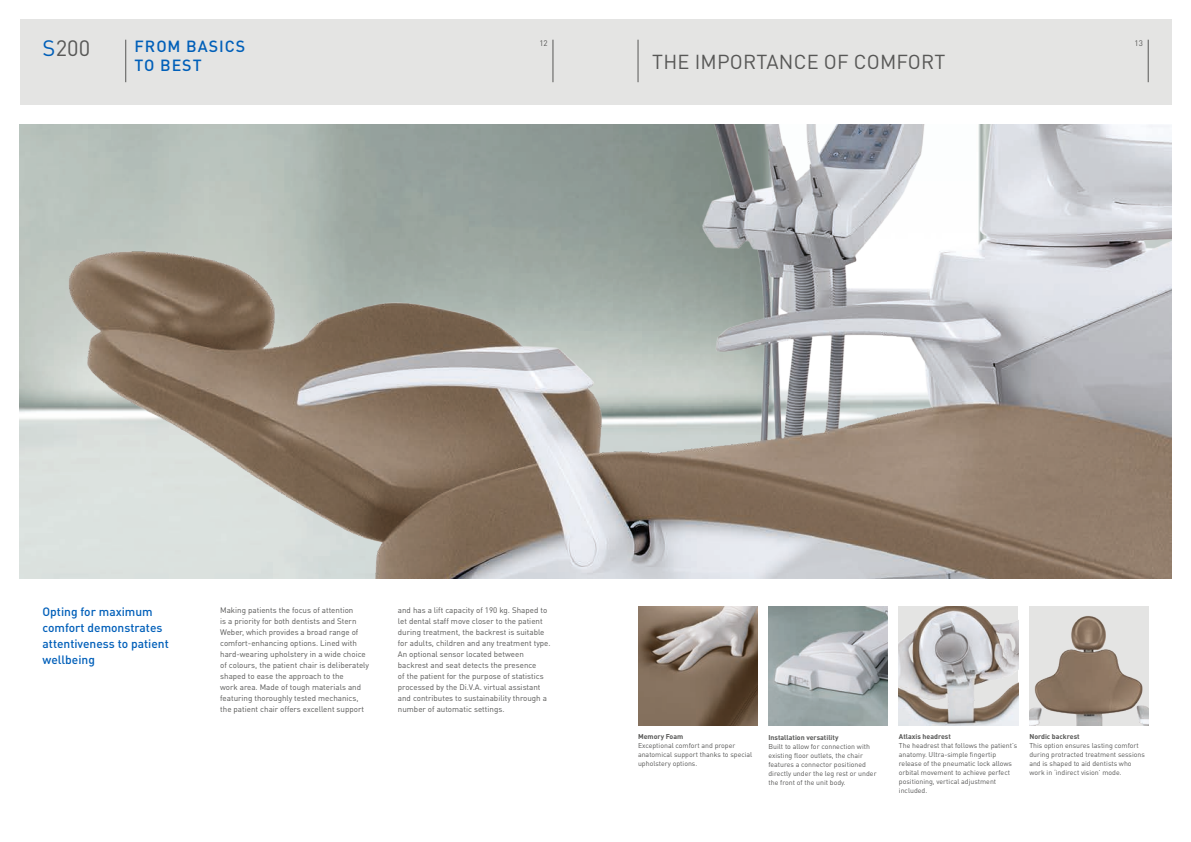
<style>
.page{position:relative;width:1191px;height:842px;background:#fff}
.page>*{position:absolute;margin:0;border:0;box-sizing:border-box;transform-origin:0 0}
.t1{font:22px "DIN Pro";color:#575756}
.t2{font:20px "DIN Pro";letter-spacing:.01em;color:#575756}
.t3{font:500 16px/19.2px "DIN Pro";letter-spacing:.06em;color:#005fb9}
.t4{font:500 12px/16px "DIN Pro";color:#005fb9}
.t5{font:8px/11px "DIN Pro";color:#575756}
.t6{font:7px/9px "DIN Pro";color:#575756}
.t7{font:700 7px "DIN Pro";color:#575756}
.s1{color:#005fb9}
</style>
<div class="page">
<div style="left:20px;top:20px;width:1151px;height:85px;background:#e4e4e3"></div>
<hr style="left:125px;top:40px;width:1px;height:42px;background:#575756">
<hr style="left:553px;top:40px;width:1px;height:42px;background:#575756">
<hr style="left:1148px;top:40px;width:1px;height:42px;background:#575756">
<hr style="left:638px;top:40px;width:1px;height:42px;background:#575756">
<img style="left:52px;top:125px;width:1119px;height:453px">
<img style="left:768px;top:607px;width:119px;height:119px">
<img style="left:1029px;top:607px;width:119px;height:119px">
<img style="left:638px;top:607px;width:119px;height:119px">
<img style="left:899px;top:607px;width:119px;height:119px">
<h1 class="t1" style="left:43px;top:33px;width:49px"><span class="s1">S</span>200</h1>
<p class="t5" style="left:539px;top:37px;width:10px">12</p>
<p class="t5" style="left:1134px;top:37px;width:10px">13</p>
<h3 class="t3" style="left:135px;top:36px;width:112px">FROM BASICS<br>TO BEST</h3>
<h2 class="t2" style="left:652px;top:48px;width:295px">THE IMPORTANCE OF COMFORT</h2>
<h3 class="t4" style="left:43px;top:603px;width:128px">Opting for maximum comfort demonstrates attentiveness to patient wellbeing</h3>
<p class="t5" style="left:220px;top:604px;width:150px">Making patients the focus of attention<br>is a priority for both dentists and Stern Weber, which provides a broad range of comfort-enhancing options. Lined with hard-wearing upholstery in a wide choice of colours, the patient chair is deliberately shaped to ease the approach to the<br>work area. Made of tough materials and featuring thoroughly tested mechanics, the patient chair offers excellent support</p>
<p class="t5" style="left:398px;top:604px;width:154px">and has a lift capacity of 190 kg. Shaped to let dental staff move closer to the patient during treatment, the backrest is suitable for adults, children and any treatment type.<br>An optional sensor located between backrest and seat detects the presence<br>of the patient for the purpose of statistics processed by the Di.V.A. virtual assistant and contributes to sustainability through a number of automatic settings.</p>
<p class="t7" style="left:638px;top:732px;width:47px">Memory Foam</p>
<p class="t6" style="left:638px;top:741px;width:116px">Exceptional comfort and proper anatomical support thanks to special upholstery options.</p>
<p class="t7" style="left:768px;top:732px;width:71px">Installation versatility</p>
<p class="t6" style="left:768px;top:741px;width:110px">Built to allow for connection with existing floor outlets, the chair features a connector positioned directly under the leg rest or under the front of the unit body.</p>
<p class="t7" style="left:899px;top:732px;width:53px">Atlaxis headrest</p>
<p class="t6" style="left:899px;top:741px;width:120px">The headrest that follows the patient’s anatomy. Ultra-simple fingertip release of the pneumatic lock allows orbital movement to achieve perfect positioning, vertical adjustment included.</p>
<p class="t7" style="left:1029px;top:732px;width:52px">Nordic backrest</p>
<p class="t6" style="left:1029px;top:741px;width:117px">This option ensures lasting comfort during protracted treatment sessions and is shaped to aid dentists who work in ‘indirect vision’ mode.</p>
</div>
